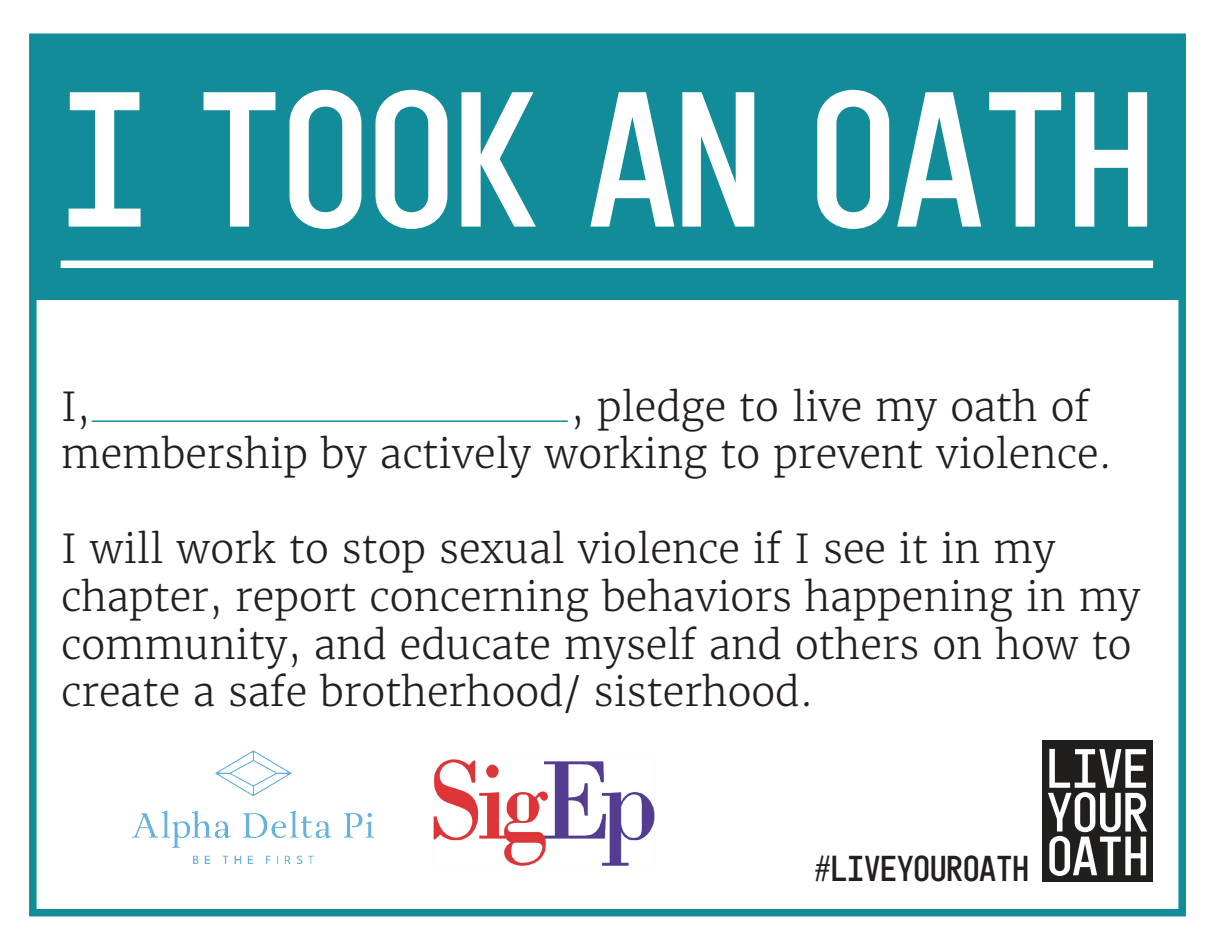
<style>
.page{position:relative;width:1215px;height:945px;background:#fff}
.page>*{position:absolute;margin:0;border:0;box-sizing:border-box;transform-origin:0 0}
.t1{font:199.95px "Motor";letter-spacing:-.01em;color:#fff}
.t2{font:300 39.6px/47.5px "Merriweather";color:#231f20}
.t3{font:37.5px "Motor";color:#231f20}
</style>
<div class="page">
<div style="left:29px;top:33px;width:1157px;height:883px;border:8px solid #138c99"></div>
<div style="left:33px;top:37px;width:1149px;height:263px;background:#138c99"></div>
<hr style="left:92px;top:420px;width:476px;height:2px;background:#138c99">
<img style="left:133px;top:751px;width:241px;height:112px">
<img style="left:434px;top:760px;width:220px;height:105px">
<div style="left:61px;top:261px;width:1092px;height:7px;background:#fff"></div>
<div style="left:1043px;top:740px;width:110px;height:142px;background:#211e1e"></div>
<svg style="left:1048px;top:749px;width:99px;height:127px"></svg>
<h1 class="t1" style="left:61px;top:46px;width:1096px">I TOOK AN OATH</h1>
<p class="t2" style="left:61px;top:383px;width:1052px;text-indent:510px">, pledge to live my oath of membership by actively working to prevent violence.</p>
<p class="t2" style="left:61px;top:383px;width:30px">I,</p>
<p class="t2" style="left:61px;top:526px;width:1081px">I will work to stop sexual violence if I see it in my chapter, report concerning behaviors happening in my community, and educate myself and others on how to create a safe brotherhood/ sisterhood.</p>
<p class="t3" style="left:815px;top:847px;width:216px">#LIVEYOUROATH</p>
</div>
